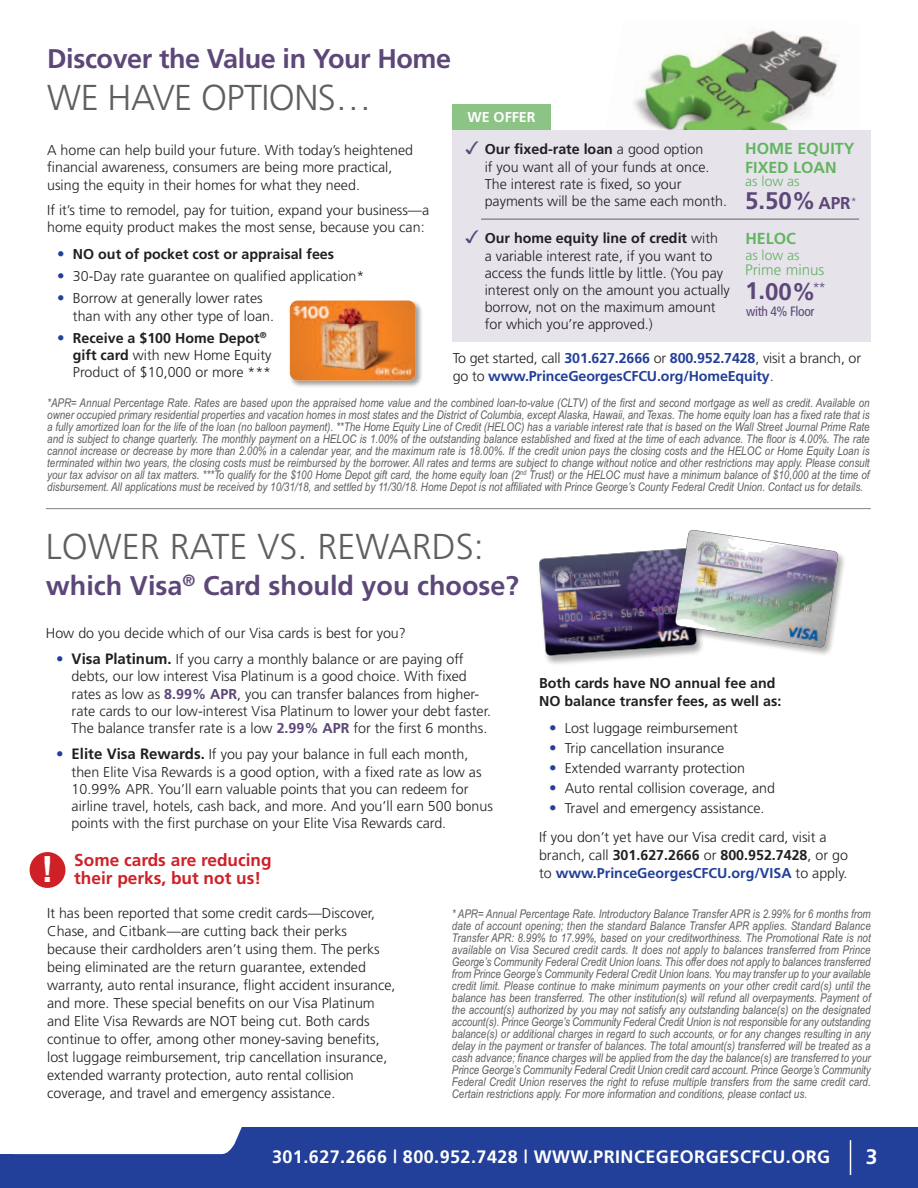
<style>
.page{position:relative;width:918px;height:1188px;background:#fff}
.page>*{position:absolute;margin:0;border:0;box-sizing:border-box;transform-origin:0 0}
.t1{font:700 36.15px "Arial";color:#fff}
.t2{font:300 36px "Frutiger";letter-spacing:-.005em;color:#5f5f62}
.t3{font:700 27px "Frutiger";letter-spacing:-.01em;color:#5c4778}
.t4{font:700 24px "Frutiger";color:#5c4778}
.t5{font:700 21px "Frutiger";color:#fff}
.t6{font:700 18px "Frutiger";letter-spacing:.025em;color:#fff}
.t7{font:700 17.25px/18px "Frutiger";color:#cf2027}
.t8{font:700 15.9px/18.3px "Frutiger";color:#63b461}
.t9{font:300 15.15px "Frutiger";color:#63b461}
.t10{font:300 14.25px/17.2px "Frutiger";color:#231f20}
.t11{font:700 14.25px/18px "Frutiger";letter-spacing:-.01em;color:#223f99}
.t12{font:700 14.25px/18px "Frutiger";color:#231f20}
.t13{font:700 14.25px "Frutiger";color:#fff}
.t14{font:300 13.95px "Frutiger";color:#63b461}
.t15{font:condensed 13.5px "Frutiger";letter-spacing:-.025em;color:#5c4778}
.t16{font:italic 12px/12px "Arial Narrow";color:#5f5f62;text-align:justify}
.s1{font-weight:300;font-size:15px;color:#223f99}
.s2{font-size:15px;color:#223f99}
.s3{font-weight:700}
.s4{font-family:"Monotype Sorts";font-weight:400;font-size:18px;color:#5c4778}
.s5{font-size:17.1px}
.s6{font-weight:300;color:#231f20}
.s7{font-weight:700;font-size:15px}
.s8{font-weight:700;color:#5c4778}
.s9{font-weight:300}
</style>
<div class="page">
<img style="left:633px;top:28px;width:206px;height:102px">
<svg style="left:14px;top:1127px;width:904px;height:61px;background:#3a53a4"></svg>
<hr style="left:850px;top:1140px;width:1px;height:35px;background:#fff">
<svg style="left:0;top:1154px;width:14px;height:34px"></svg>
<hr style="left:46px;top:508px;width:825px;height:1px;background:#7d7f82">
<div style="left:453px;top:104px;width:98px;height:28px;background:#8bc485"></div>
<div style="left:453px;top:130px;width:418px;height:212px;background:#e6e3eb"></div>
<hr style="left:481px;top:219px;width:378px;height:1px;background:#5f5f62">
<img style="left:289px;top:300px;width:133px;height:87px">
<img style="left:290px;top:301px;width:126px;height:80px;border-radius:8px">
<img style="left:546px;top:656px;width:116px;height:8px">
<img style="left:839px;top:553px;width:5px;height:43px">
<img style="left:539px;top:529px;width:300px;height:127px">
<div style="left:30px;top:852px;width:35px;height:36px;background:#cf2027;border-radius:50%"></div>
<h3 class="t3" style="left:47px;top:47px;width:405px">Discover the Value in Your Home</h3>
<h2 class="t2" style="left:47px;top:83px;width:326px">WE HAVE OPTIONS…</h2>
<p class="t13" style="left:467px;top:111px;width:70px">WE OFFER</p>
<p class="t10" style="left:47px;top:143px;width:367px">A home can help build your future. With today’s heightened financial awareness, consumers are being more practical, using the equity in their homes for what they need.</p>
<p class="t10" style="left:47px;top:203px;width:384px">If it’s time to remodel, pay for tuition, expand your business—a home equity product makes the most sense, because you can:</p>
<p class="t12" style="left:57px;top:246px;width:278px"><span class="s1">•</span> NO out of pocket cost or appraisal fees</p>
<p class="t10" style="left:57px;top:269px;width:309px"><span class="s2">•</span> 30-Day rate guarantee on qualified application*</p>
<p class="t10" style="left:73px;top:291px;width:203px;text-indent:-16px"><span class="s2">•</span> Borrow at generally lower rates than with any other type of loan.</p>
<p class="t10" style="left:73px;top:330px;width:200px;text-indent:-16px"><span class="s2">•</span> <span class="s3">Receive a $100 Home Depot</span><sup>® </sup><span class="s3">gift card</span> with new Home Equity<br>Product of $10,000 or more ***</p>
<p class="t10" style="left:485px;top:141px;width:244px;text-indent:-19px"><span class="s4">3</span> <span class="s3">Our fixed-rate loan</span> a good option<br>if you want all of your funds at once.<br>The interest rate is fixed, so your payments will be the same each month.</p>
<p class="t10" style="left:485px;top:231px;width:247px;text-indent:-19px"><span class="s4">3</span> <span class="s3">Our home equity line of credit</span> with<br>a variable interest rate, if you want to access the funds little by little. (You pay interest only on the amount you actually borrow, not on the maximum amount for which you’re approved.)</p>
<h3 class="t8" style="left:745px;top:141px;width:111px">HOME EQUITY<br>FIXED LOAN</h3>
<p class="t14" style="left:745px;top:176px;width:56px">as low as</p>
<h3 class="t4" style="left:745px;top:191px;width:113px">5.50%<span class="s5">APR</span><sup>*</sup></h3>
<h3 class="t8" style="left:745px;top:230px;width:52px">HELOC</h3>
<p class="t14" style="left:745px;top:250px;width:56px">as low as</p>
<p class="t9" style="left:745px;top:264px;width:81px">Prime minus</p>
<h3 class="t4" style="left:745px;top:282px;width:82px">1.00%<sup>**</sup></h3>
<p class="t15" style="left:746px;top:306px;width:70px">with 4% Floor</p>
<p class="t11" style="left:453px;top:351px;width:410px"><span class="s6">To get started, call</span> 301.627.2666 <span class="s6">or</span> 800.952.7428<span class="s6">, visit a branch, or go to</span> www.PrinceGeorgesCFCU.org/HomeEquity<span class="s6">.</span></p>
<p class="t16" style="left:47px;top:397px;width:824px">*APR= Annual Percentage Rate. Rates are based upon the appraised home value and the combined loan-to-value (CLTV) of the first and second mortgage as well as credit. Available on owner occupied primary residential properties and vacation homes in most states and the District of Columbia, except Alaska, Hawaii, and Texas. The home equity loan has a fixed rate that is a fully amortized loan for the life of the loan (no balloon payment). **The Home Equity Line of Credit (HELOC) has a variable interest rate that is based on the Wall Street Journal Prime Rate and is subject to change quarterly. The monthly payment on a HELOC is 1.00% of the outstanding balance established and fixed at the time of each advance. The floor is 4.00%. The rate cannot increase or decrease by more than 2.00% in a calendar year, and the maximum rate is 18.00%. If the credit union pays the closing costs and the HELOC or Home Equity Loan is terminated within two years, the closing costs must be reimbursed by the borrower. All rates and terms are subject to change without notice and other restrictions may apply. Please consult your tax advisor on all tax matters. ***To qualify for the $100 Home Depot gift card, the home equity loan (2<sup>nd</sup> Trust) or the HELOC must have a minimum balance of $10,000 at the time of disbursement. All applications must be received by 10/31/18, and settled by 11/30/18. Home Depot is not affiliated with Prince George’s County Federal Credit Union. Contact us for details.</p>
<h2 class="t2" style="left:46px;top:532px;width:440px">LOWER RATE VS. REWARDS:</h2>
<h3 class="t3" style="left:46px;top:575px;width:475px">which Visa<sup>®</sup> Card should you choose?</h3>
<p class="t10" style="left:46px;top:625px;width:362px">How do you decide which of our Visa cards is best for you?</p>
<p class="t10" style="left:72px;top:652px;width:421px;text-indent:-16px"><span class="s2">•</span> <span class="s7">Visa Platinum.</span> If you carry a monthly balance or are paying off debts, our low interest Visa Platinum is a good choice. With fixed rates as low as <span class="s8">8.99% APR</span>, you can transfer balances from higher&shy;rate cards to our low-interest Visa Platinum to lower your debt faster.<br>The balance transfer rate is a low <span class="s8">2.99% APR</span> for the first 6 months.</p>
<p class="t10" style="left:72px;top:747px;width:423px;text-indent:-16px"><span class="s2">•</span> <span class="s7">Elite Visa Rewards.</span> If you pay your balance in full each month, then Elite Visa Rewards is a good option, with a fixed rate as low as 10.99% APR. You’ll earn valuable points that you can redeem for airline travel, hotels, cash back, and more. And you’ll earn 500 bonus points with the first purchase on your Elite Visa Rewards card.</p>
<p class="t12" style="left:539px;top:675px;width:244px">Both cards have NO annual fee and<br>NO balance transfer fees, as well as:</p>
<p class="t10" style="left:549px;top:720px;width:190px"><span class="s2">•</span> Lost luggage reimbursement</p>
<p class="t10" style="left:549px;top:740px;width:177px"><span class="s2">•</span> Trip cancellation insurance</p>
<p class="t10" style="left:549px;top:760px;width:197px"><span class="s2">•</span> Extended warranty protection</p>
<p class="t10" style="left:549px;top:781px;width:227px"><span class="s2">•</span> Auto rental collision coverage, and</p>
<p class="t10" style="left:539px;top:795px;width:289px;line-height:28.8px;text-indent:10px"><span class="s2">•</span> Travel and emergency assistance.<br>If you don’t yet have our Visa credit card, visit a</p>
<p class="t12" style="left:539px;top:847px;width:310px"><span class="s9">branch, call</span> 301.627.2666 <span class="s9">or</span> 800.952.7428<span class="s9">, or go</span></p>
<h3 class="t7" style="left:74px;top:852px;width:199px">Some cards are reducing their perks, but not us!</h3>
<p class="t10" style="left:47px;top:905px;width:350px;line-height:18px">It has been reported that some credit cards—Discover, Chase, and Citbank—are cutting back their perks because their cardholders aren’t using them. The perks being eliminated are the return guarantee, extended warranty, auto rental insurance, flight accident insurance, and more. These special benefits on our Visa Platinum and Elite Visa Rewards are NOT being cut. Both cards continue to offer, among other money-saving benefits, lost luggage reimbursement, trip cancellation insurance, extended warranty protection, auto rental collision coverage, and travel and emergency assistance.</p>
<h1 class="t1" style="left:41px;top:849px;width:14px">!</h1>
<p class="t11" style="left:539px;top:865px;width:310px"><span class="s6">to</span> www.PrinceGeorgesCFCU.org/VISA <span class="s6">to apply.</span></p>
<p class="t16" style="left:452px;top:908px;width:420px">* APR= Annual Percentage Rate. Introductory Balance Transfer APR is 2.99% for 6 months from date of account opening; then the standard Balance Transfer APR applies. Standard Balance Transfer APR: 8.99% to 17.99%, based on your creditworthiness. The Promotional Rate is not available on Visa Secured credit cards. It does not apply to balances transferred from Prince George’s Community Federal Credit Union loans. This offer does not apply to balances transferred from Prince George’s Community Federal Credit Union loans. You may transfer up to your available credit limit. Please continue to make minimum payments on your other credit card(s) until the balance has been transferred. The other institution(s) will refund all overpayments. Payment of the account(s) authorized by you may not satisfy any outstanding balance(s) on the designated account(s). Prince George’s Community Federal Credit Union is not responsible for any outstanding balance(s) or additional charges in regard to such accounts, or for any changes resulting in any delay in the payment or transfer of balances. The total amount(s) transferred will be treated as a cash advance; finance charges will be applied from the day the balance(s) are transferred to your Prince George’s Community Federal Credit Union credit card account. Prince George’s Community Federal Credit Union reserves the right to refuse multiple transfers from the same credit card.<br>Certain restrictions apply. For more information and conditions, please contact us.</p>
<h3 class="t6" style="left:272px;top:1149px;width:560px">301.627.2666 | 800.952.7428 | WWW.PRINCEGEORGESCFCU.ORG</h3>
<h3 class="t5" style="left:866px;top:1148px;width:13px">3</h3>
</div>
